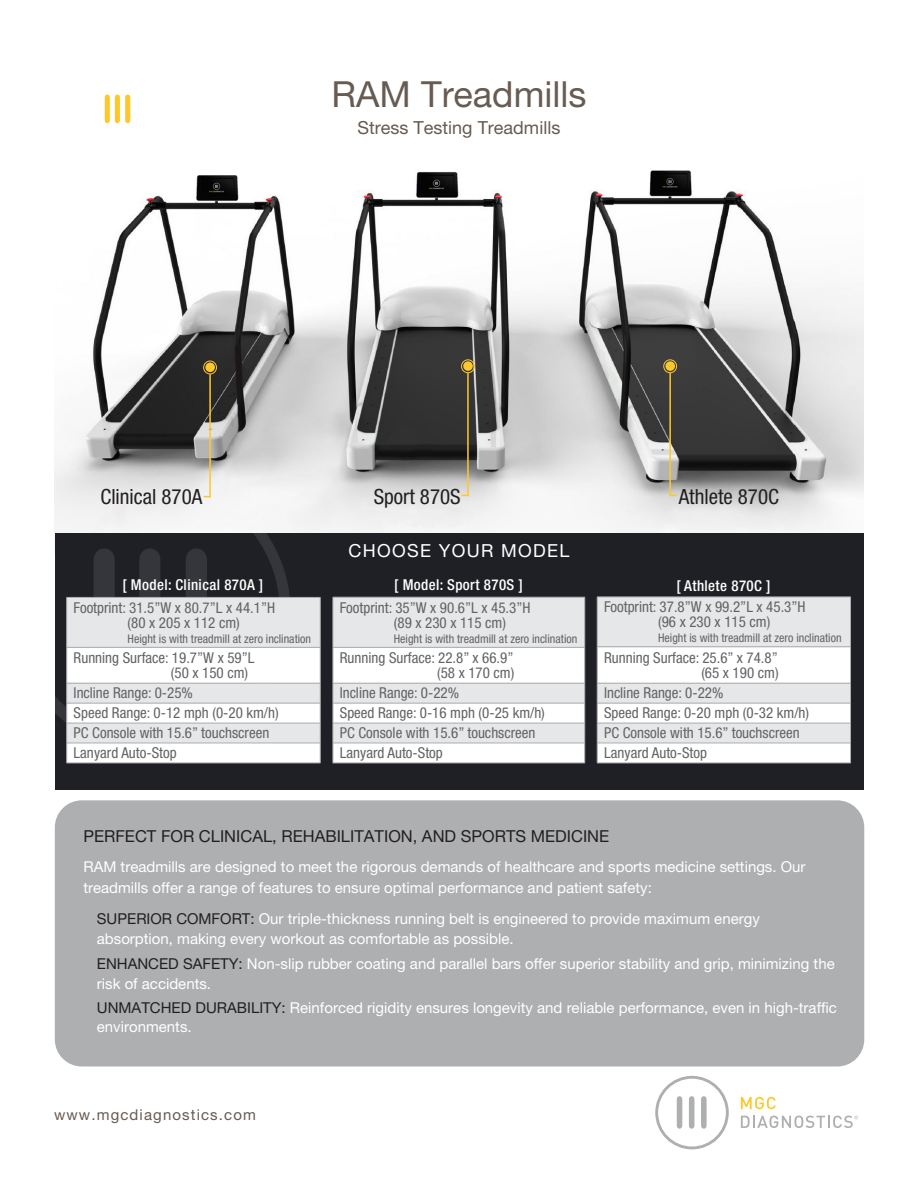
<style>
.page{position:relative;width:918px;height:1188px;background:#fff}
.page>*{position:absolute;margin:0;border:0;box-sizing:border-box;transform-origin:0 0}
.t1{font:36px "Helvetica Neue LT Pro";color:#675b52}
.t2{font:condensed 21px "Helvetica Neue LT Pro";color:#231f20}
.sub_title{font:18px "Helvetica Neue LT Pro";color:#675b52}
.bodyhead_-_all_caps_grey{font:18px "Helvetica Neue LT Pro";letter-spacing:.075em;color:#fff}
.bodycopy_-_white{font:16.5px "Helvetica Neue LT Pro";color:#231f20}
.bodycopy_-_white-2{font:15px/19.5px "Helvetica Neue LT Pro";color:#fff}
.t3{font:condensed 15px/15px "Helvetica Neue LT Pro";color:#636366}
.t4{font:500 condensed 15px "Helvetica Neue LT Pro";letter-spacing:.025em;color:#fff}
.t5{font:15px "Helvetica Neue LT Pro";letter-spacing:.075em;color:#675b52}
.t6{font:condensed 12px "Helvetica Neue LT Pro";color:#636366}
.s1{color:#231f20}
</style>
<div class="page">
<img style="left:54px;top:170px;width:810px;height:384px">
<svg style="left:655px;top:1076px;width:74px;height:73px"></svg>
<svg style="left:741px;top:1097px;width:35px;height:12px"></svg>
<svg style="left:741px;top:1116px;width:117px;height:12px"></svg>
<div style="left:55px;top:800px;width:809px;height:267px;background:#aeafb1;border-radius:27px"></div>
<div style="left:105px;top:97px;width:5px;height:24px;background:#fec82d"></div>
<div style="left:115px;top:97px;width:5px;height:24px;background:#fec82d"></div>
<div style="left:125px;top:97px;width:5px;height:24px;background:#fec82d"></div>
<div style="left:205px;top:363px;width:10px;height:9px;background:#fec82d;border-radius:50%"></div>
<div style="left:203px;top:361px;width:14px;height:13px;border:1px solid #fec82d;border-radius:50%"></div>
<hr style="left:209px;top:374px;width:2px;height:123px;background:#fec82d">
<div style="left:463px;top:361px;width:10px;height:10px;background:#fec82d;border-radius:50%"></div>
<div style="left:461px;top:360px;width:14px;height:13px;border:1px solid #fec82d;border-radius:50%"></div>
<hr style="left:467px;top:373px;width:2px;height:123px;background:#fec82d">
<div style="left:665px;top:361px;width:10px;height:10px;background:#fec82d;border-radius:50%"></div>
<div style="left:664px;top:360px;width:13px;height:13px;border:1px solid #fec82d;border-radius:50%"></div>
<hr style="left:669px;top:373px;width:2px;height:123px;background:#fec82d">
<div style="left:55px;top:533px;width:808px;height:256px;background:#1f2025"></div>
<svg style="left:333px;top:597px;width:252px;height:166px;background:#eeeeef"></svg>
<hr style="left:333px;top:763px;width:252px;height:1px;background:#aeafb1">
<svg style="left:597px;top:597px;width:254px;height:166px;background:#eeeeef"></svg>
<hr style="left:597px;top:763px;width:254px;height:1px;background:#aeafb1">
<img style="left:54px;top:472px;width:240px;height:250px">
<svg style="left:66px;top:597px;width:255px;height:166px;background:#ecedee"></svg>
<hr style="left:67px;top:763px;width:253px;height:1px;background:#aeafb1">
<p class="t1" style="left:332px;top:73px;width:256px">RAM Treadmills</p>
<p class="sub_title" style="left:358px;top:117px;width:204px">Stress Testing Treadmills</p>
<p class="t2" style="left:100px;top:484px;width:103px">Clinical 870A</p>
<p class="t2" style="left:374px;top:484px;width:88px">Sport 870S</p>
<p class="t2" style="left:679px;top:484px;width:102px">Athlete 870C</p>
<p class="t4" style="left:122px;top:576px;width:142px">[ Model: Clinical 870A ]</p>
<p class="t3" style="left:128px;top:600px;width:149px;text-indent:-54px">Footprint: 31.5”W x 80.7”L x 44.1”H (80 x 205 x 112 cm)</p>
<p class="t6" style="left:128px;top:632px;width:185px">Height is with treadmill at zero inclination</p>
<p class="t3" style="left:171px;top:650px;width:85px;text-indent:-97px">Running Surface: 19.7”W x 59”L (50 x 150 cm)</p>
<p class="t3" style="left:74px;top:686px;width:121px">Incline Range: 0-25%</p>
<p class="t3" style="left:74px;top:706px;width:207px">Speed Range: 0-12 mph (0-20 km/h)</p>
<p class="t3" style="left:74px;top:725px;width:197px">PC Console with 15.6” touchscreen</p>
<p class="t3" style="left:74px;top:745px;width:105px">Lanyard Auto-Stop</p>
<p class="bodyhead_-_all_caps_grey" style="left:348px;top:540px;width:223px">CHOOSE YOUR MODEL</p>
<p class="t4" style="left:394px;top:576px;width:130px">[ Model: Sport 870S ]</p>
<p class="t3" style="left:394px;top:600px;width:138px;text-indent:-54px">Footprint: 35”W x 90.6”L x 45.3”H (89 x 230 x 115 cm)</p>
<p class="t6" style="left:394px;top:631px;width:185px">Height is with treadmill at zero inclination</p>
<p class="t3" style="left:340px;top:650px;width:176px;text-align:right">Running Surface: 22.8” x 66.9” (58 x 170 cm)</p>
<p class="t3" style="left:340px;top:686px;width:121px">Incline Range: 0-22%</p>
<p class="t3" style="left:340px;top:706px;width:207px">Speed Range: 0-16 mph (0-25 km/h)</p>
<p class="t3" style="left:340px;top:725px;width:197px">PC Console with 15.6” touchscreen</p>
<p class="t3" style="left:340px;top:745px;width:105px">Lanyard Auto-Stop</p>
<p class="t4" style="left:676px;top:577px;width:96px">[ Athlete 870C ]</p>
<p class="t3" style="left:658px;top:599px;width:149px;text-indent:-54px">Footprint: 37.8”W x 99.2”L x 45.3”H (96 x 230 x 115 cm)</p>
<p class="t6" style="left:658px;top:631px;width:185px">Height is with treadmill at zero inclination</p>
<p class="t3" style="left:604px;top:650px;width:176px;text-align:right">Running Surface: 25.6” x 74.8” (65 x 190 cm)</p>
<p class="t3" style="left:604px;top:686px;width:121px">Incline Range: 0-22%</p>
<p class="t3" style="left:604px;top:706px;width:207px">Speed Range: 0-20 mph (0-32 km/h)</p>
<p class="t3" style="left:604px;top:725px;width:197px">PC Console with 15.6” touchscreen</p>
<p class="t3" style="left:604px;top:745px;width:105px">Lanyard Auto-Stop</p>
<p class="bodycopy_-_white" style="left:83px;top:826px;width:527px">PERFECT FOR CLINICAL, REHABILITATION, AND SPORTS MEDICINE</p>
<p class="bodycopy_-_white-2" style="left:83px;top:856px;width:724px;line-height:21px">RAM treadmills are designed to meet the rigorous demands of healthcare and sports medicine settings. Our treadmills offer a range of features to ensure optimal performance and patient safety:</p>
<p class="bodycopy_-_white-2" style="left:97px;top:909px;width:664px"><span class="s1">SUPERIOR COMFORT:</span> Our triple-thickness running belt is engineered to provide maximum energy absorption, making every workout as comfortable as possible.</p>
<p class="bodycopy_-_white-2" style="left:97px;top:954px;width:739px"><span class="s1">ENHANCED SAFETY:</span> Non-slip rubber coating and parallel bars offer superior stability and grip, minimizing the risk of accidents.</p>
<p class="bodycopy_-_white-2" style="left:97px;top:997px;width:742px"><span class="s1">UNMATCHED DURABILITY:</span> Reinforced rigidity ensures longevity and reliable performance, even in high-traffic environments.</p>
<p class="t5" style="left:54px;top:1105px;width:203px">www.mgcdiagnostics.com</p>
</div>
